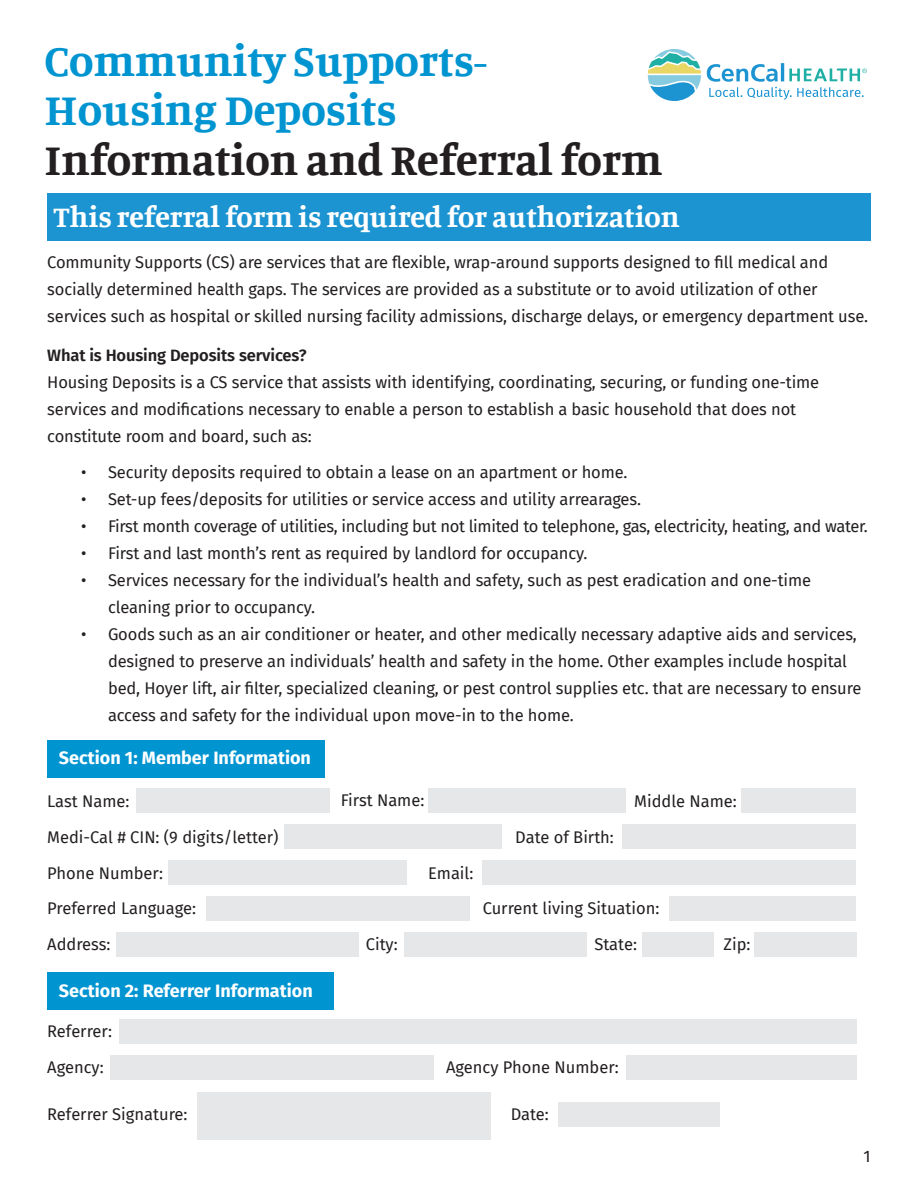
<style>
.page{position:relative;width:918px;height:1188px;background:#fff}
.page>*{position:absolute;margin:0;border:0;box-sizing:border-box;transform-origin:0 0}
.t1{font:700 45px "Manuale";color:#0094d1}
.t2{font:700 45px "Manuale";color:#231f20}
.t3{font:700 30px "Manuale";color:#fff}
.t4{font:700 18px "Fira Sans";color:#fff}
.t5{font:16.5px/27px "Fira Sans";letter-spacing:-.005em;color:#231f20}
.s1{font-weight:600}
</style>
<div class="page">
<div style="left:47px;top:193px;width:824px;height:48px;background:#1c94d2"></div>
<svg style="left:707px;top:63px;width:160px;height:37px"></svg>
<svg style="left:648px;top:49px;width:53px;height:52px"></svg>
<div style="left:137px;top:789px;width:193px;height:24px;background:#e6e7e9"></div>
<div style="left:428px;top:789px;width:198px;height:24px;background:#e6e7e9"></div>
<div style="left:741px;top:789px;width:115px;height:24px;background:#e6e7e9"></div>
<div style="left:47px;top:740px;width:278px;height:37px;background:#0094d1"></div>
<div style="left:284px;top:825px;width:218px;height:24px;background:#e6e7e9"></div>
<div style="left:622px;top:825px;width:234px;height:24px;background:#e6e7e9"></div>
<div style="left:168px;top:860px;width:239px;height:25px;background:#e6e7e9"></div>
<div style="left:483px;top:860px;width:373px;height:25px;background:#e6e7e9"></div>
<div style="left:116px;top:932px;width:243px;height:25px;background:#e6e7e9"></div>
<div style="left:206px;top:896px;width:264px;height:25px;background:#e6e7e9"></div>
<div style="left:669px;top:896px;width:187px;height:25px;background:#e6e7e9"></div>
<div style="left:404px;top:932px;width:182px;height:25px;background:#e6e7e9"></div>
<div style="left:642px;top:932px;width:72px;height:25px;background:#e6e7e9"></div>
<div style="left:754px;top:932px;width:102px;height:25px;background:#e6e7e9"></div>
<div style="left:47px;top:972px;width:287px;height:38px;background:#0094d1"></div>
<div style="left:119px;top:1019px;width:737px;height:25px;background:#e6e7e9"></div>
<div style="left:110px;top:1056px;width:323px;height:24px;background:#e6e7e9"></div>
<div style="left:198px;top:1092px;width:293px;height:48px;background:#e6e7e9"></div>
<div style="left:626px;top:1055px;width:230px;height:25px;background:#e6e7e9"></div>
<div style="left:558px;top:1103px;width:162px;height:24px;background:#e6e7e9"></div>
<p class="t1" style="left:45px;top:32px;width:444px">Community Supports-</p>
<p class="t1" style="left:45px;top:81px;width:354px">Housing Deposits</p>
<p class="t2" style="left:45px;top:131px;width:619px">Information and Referral form</p>
<p class="t3" style="left:54px;top:198px;width:628px">This referral form is required for authorization</p>
<p class="t5" style="left:47px;top:248px;width:822px">Community Supports (CS) are services that are flexible, wrap-around supports designed to fill medical and socially determined health gaps. The services are provided as a substitute or to avoid utilization of other services such as hospital or skilled nursing facility admissions, discharge delays, or emergency department use.</p>
<p class="t5" style="left:47px;top:341px;width:774px"><span class="s1">What is Housing Deposits services?<br></span>Housing Deposits is a CS service that assists with identifying, coordinating, securing, or funding one-time services and modifications necessary to enable a person to establish a basic household that does not constitute room and board, such as:</p>
<p class="t5" style="left:81px;top:458px;width:548px">• Security deposits required to obtain a lease on an apartment or home.</p>
<p class="t5" style="left:81px;top:485px;width:562px">• Set-up fees/deposits for utilities or service access and utility arrearages.</p>
<p class="t5" style="left:81px;top:512px;width:788px">• First month coverage of utilities, including but not limited to telephone, gas, electricity, heating, and water.</p>
<p class="t5" style="left:81px;top:539px;width:508px">• First and last month’s rent as required by landlord for occupancy.</p>
<p class="t5" style="left:108px;top:566px;width:705px;text-indent:-27px">• Services necessary for the individual’s health and safety, such as pest eradication and one-time cleaning prior to occupancy.</p>
<p class="t5" style="left:108px;top:620px;width:755px;text-indent:-27px">• Goods such as an air conditioner or heater, and other medically necessary adaptive aids and services, designed to preserve an individuals’ health and safety in the home. Other examples include hospital bed, Hoyer lift, air filter, specialized cleaning, or pest control supplies etc. that are necessary to ensure access and safety for the individual upon move-in to the home.</p>
<p class="t4" style="left:59px;top:743px;width:254px">Section 1: Member Information</p>
<p class="t5" style="left:47px;top:787px;width:84px">Last Name:</p>
<p class="t5" style="left:341px;top:786px;width:85px">First Name:</p>
<p class="t5" style="left:634px;top:787px;width:104px">Middle Name:</p>
<p class="t5" style="left:47px;top:823px;width:233px">Medi-Cal # CIN: (9 digits/letter)</p>
<p class="t5" style="left:515px;top:823px;width:100px">Date of Birth:</p>
<p class="t5" style="left:47px;top:859px;width:117px">Phone Number:</p>
<p class="t5" style="left:428px;top:859px;width:47px">Email:</p>
<p class="t5" style="left:47px;top:894px;width:150px">Preferred Language:</p>
<p class="t5" style="left:483px;top:894px;width:178px">Current living Situation:</p>
<p class="t5" style="left:366px;top:930px;width:33px">City:</p>
<p class="t5" style="left:594px;top:930px;width:44px">State:</p>
<p class="t5" style="left:723px;top:930px;width:29px">Zip:</p>
<p class="t4" style="left:59px;top:975px;width:255px">Section 2: Referrer Information</p>
<p class="t5" style="left:47px;top:1017px;width:66px">Referrer:</p>
<p class="t5" style="left:47px;top:1054px;width:58px">Agency:</p>
<p class="t5" style="left:47px;top:1101px;width:142px">Referrer Signature:</p>
<p class="t5" style="left:511px;top:1101px;width:40px">Date:</p>
<p class="t5" style="left:47px;top:930px;width:65px">Address:</p>
<p class="t5" style="left:446px;top:1053px;width:174px">Agency Phone Number:</p>
<p class="t5" style="left:863px;top:1143px;width:9px">1</p>
</div>
